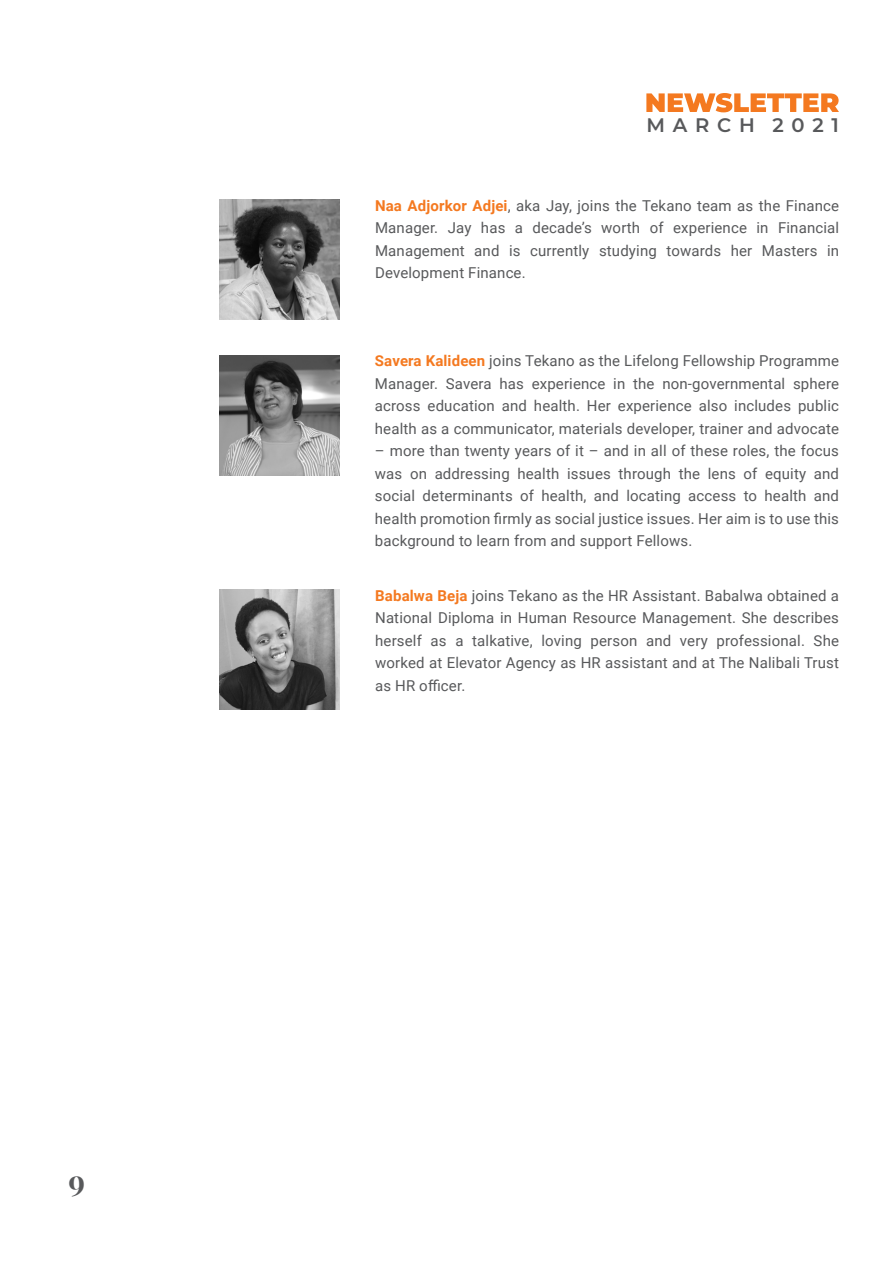
<style>
.page{position:relative;width:893px;height:1263px;background:#fff}
.page>*{position:absolute;margin:0;border:0;box-sizing:border-box;transform-origin:0 0}
.t1{font:700 30px "Playfair Display";color:#58595b}
.t2{font:600 19.5px "Montserrat";letter-spacing:.4em;color:#58595b}
.t3{font:15px/22.5px "Roboto";letter-spacing:.01em;color:#58595b;text-align:justify}
.s1{font-weight:700;color:#f47920}
</style>
<div class="page">
<img style="left:219px;top:355px;width:120px;height:120px">
<img style="left:219px;top:589px;width:120px;height:120px">
<img style="left:219px;top:199px;width:120px;height:120px">
<svg style="left:646px;top:93px;width:193px;height:19px"></svg>
<h1 class="t1" style="left:68px;top:1157px;width:18px">9</h1>
<h2 class="t2" style="left:646px;top:111px;width:194px">MARCH 2021</h2>
<p class="t3" style="left:375px;top:193px;width:466px"><span class="s1">Naa Adjorkor Adjei</span>, aka Jay, joins the Tekano team as the Finance Manager. Jay has a decade’s worth of experience in Financial Management and is currently studying towards her Masters in Development Finance.</p>
<p class="t3" style="left:375px;top:349px;width:466px"><span class="s1">Savera Kalideen</span> joins Tekano as the Lifelong Fellowship Programme Manager. Savera has experience in the non-governmental sphere across education and health. Her experience also includes public health as a communicator, materials developer, trainer and advocate</p>
<p class="t3" style="left:375px;top:439px;width:466px">– more than twenty years of it – and in all of these roles, the focus was on addressing health issues through the lens of equity and social determinants of health, and locating access to health and health promotion firmly as social justice issues. Her aim is to use this background to learn from and support Fellows.</p>
<p class="t3" style="left:375px;top:583px;width:465px"><span class="s1">Babalwa Beja</span> joins Tekano as the HR Assistant. Babalwa obtained a National Diploma in Human Resource Management. She describes herself as a talkative, loving person and very professional. She worked at Elevator Agency as HR assistant and at The Nalibali Trust as HR officer.</p>
</div>
